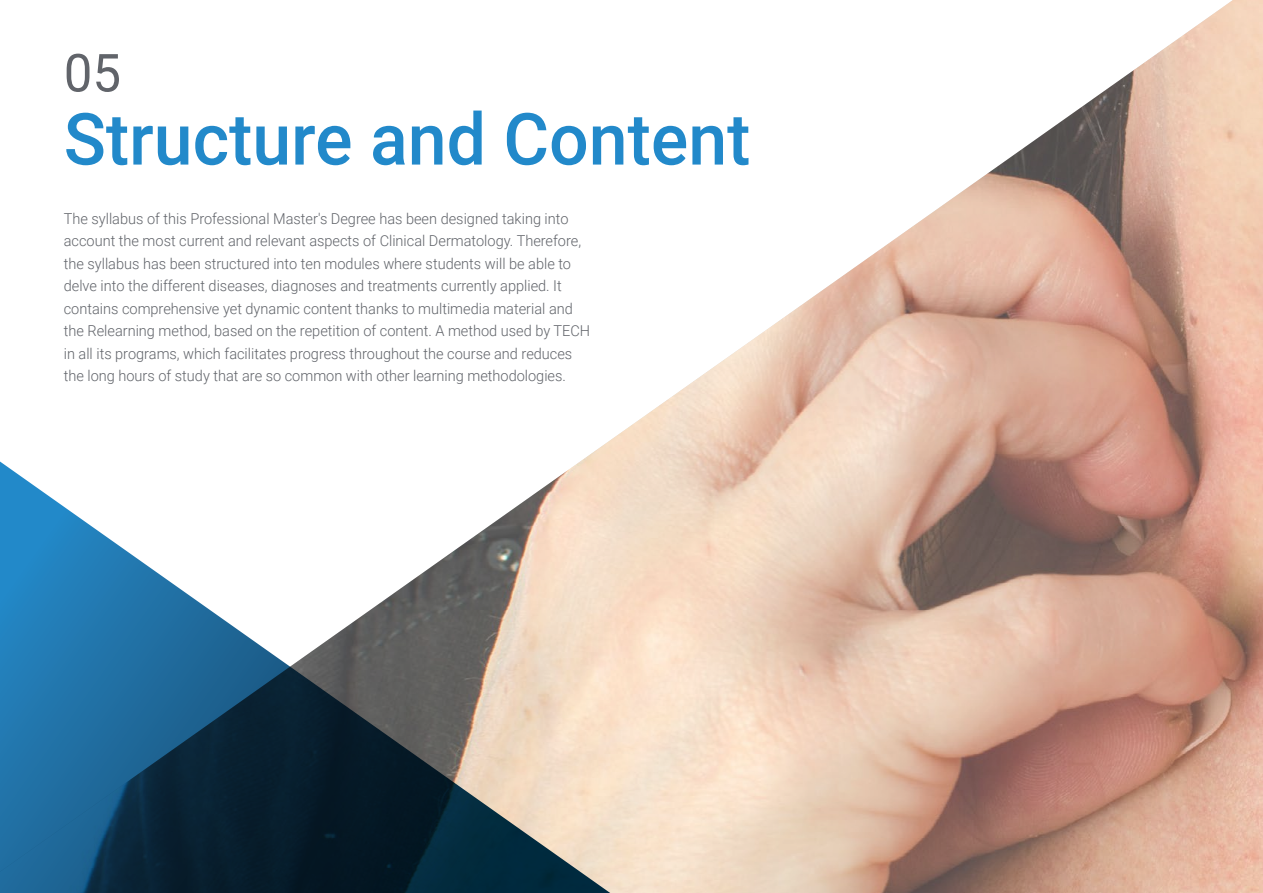
<style>
.page{position:relative;width:1263px;height:893px;background:#fff}
.page>*{position:absolute;margin:0;border:0;box-sizing:border-box;transform-origin:0 0}
.t1{font:500 72px "Roboto";color:#2289ca}
.t2{font:52.5px "Roboto";color:#61646a}
.t3{font:300 15px/22.5px "Roboto";color:#61646a}
</style>
<div class="page">
<img style="left:602px;top:0;width:661px;height:893px">
<svg style="left:0;top:446px;width:640px;height:447px"></svg>
<h2 class="t2" style="left:64px;top:36px;width:59px">05</h2>
<h1 class="t1" style="left:64px;top:89px;width:688px">Structure and Content</h1>
<p class="t3" style="left:64px;top:207px;width:528px">The syllabus of this Professional Master's Degree has been designed taking into account the most current and relevant aspects of Clinical Dermatology. Therefore, the syllabus has been structured into ten modules where students will be able to delve into the different diseases, diagnoses and treatments currently applied. It contains comprehensive yet dynamic content thanks to multimedia material and the Relearning method, based on the repetition of content. A method used by TECH in all its programs, which facilitates progress throughout the course and reduces the long hours of study that are so common with other learning methodologies.</p>
</div>
